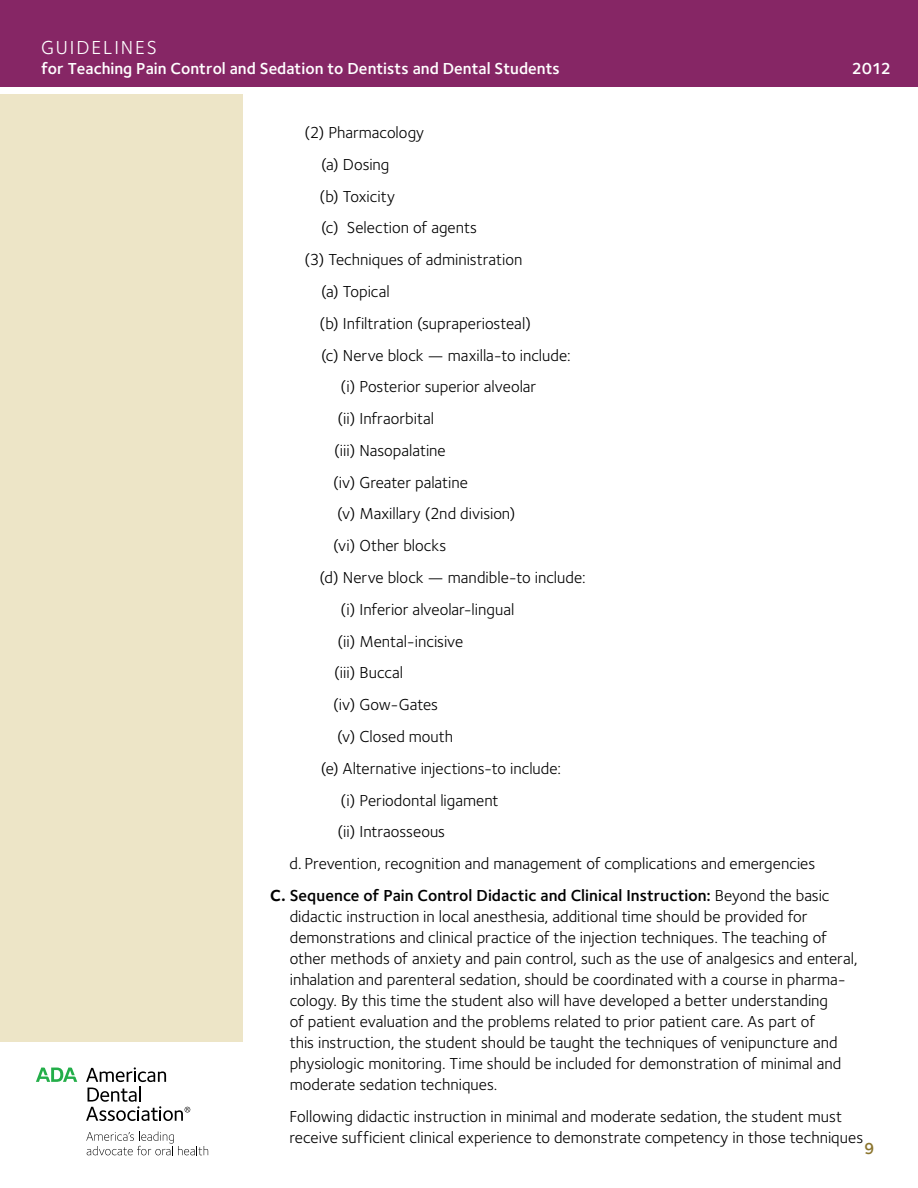
<style>
.page{position:relative;width:918px;height:1188px;background:#fff}
.page>*{position:absolute;margin:0;border:0;box-sizing:border-box;transform-origin:0 0}
.t1{font:19.5px "Foundry Sterling";letter-spacing:.1em;color:#fff}
.t2{font:16.5px/21px "Foundry Sterling";color:#000}
.t3{font:600 16.5px "Foundry Sterling";letter-spacing:.005em;color:#000}
.t4{font:600 16.5px "Foundry Sterling";color:#fff}
.t5{font:600 16.5px "Foundry Sterling";color:#8b752e}
.s1{font-weight:700}
.s2{font-weight:400}
</style>
<div class="page">
<div style="left:0;top:0;width:918px;height:86px;background:#862665"></div>
<svg style="left:86px;top:1131px;width:122px;height:24px"></svg>
<svg style="left:36px;top:1068px;width:41px;height:14px"></svg>
<svg style="left:86px;top:1067px;width:104px;height:54px"></svg>
<div style="left:0;top:94px;width:243px;height:948px;background:#ede5c7"></div>
<p class="t1" style="left:41px;top:34px;width:117px">Guidelines</p>
<p class="t4" style="left:41px;top:57px;width:520px">for Teaching Pain Control and Sedation to Dentists and Dental Students</p>
<p class="t4" style="left:852px;top:57px;width:41px">2012</p>
<p class="t2" style="left:305px;top:121px;width:121px">(2) Pharmacology</p>
<p class="t2" style="left:321px;top:153px;width:70px">(a) Dosing</p>
<p class="t2" style="left:320px;top:185px;width:77px">(b) Toxicity</p>
<p class="t2" style="left:321px;top:217px;width:158px">(c) Selection of agents</p>
<p class="t2" style="left:305px;top:249px;width:219px">(3) Techniques of administration</p>
<p class="t2" style="left:321px;top:280px;width:70px">(a) Topical</p>
<p class="t2" style="left:320px;top:312px;width:213px">(b) Infiltration (supraperiosteal)</p>
<p class="t2" style="left:321px;top:344px;width:251px">(c) Nerve block — maxilla-to include:</p>
<p class="t2" style="left:341px;top:376px;width:197px">(i) Posterior superior alveolar</p>
<p class="t2" style="left:337px;top:408px;width:98px">(ii) Infraorbital</p>
<p class="t2" style="left:334px;top:439px;width:113px">(iii) Nasopalatine</p>
<p class="t2" style="left:333px;top:471px;width:136px">(iv) Greater palatine</p>
<p class="t2" style="left:337px;top:503px;width:180px">(v) Maxillary (2nd division)</p>
<p class="t2" style="left:333px;top:535px;width:115px">(vi) Other blocks</p>
<p class="t2" style="left:320px;top:567px;width:268px">(d) Nerve block — mandible-to include:</p>
<p class="t2" style="left:341px;top:598px;width:175px">(i) Inferior alveolar-lingual</p>
<p class="t2" style="left:337px;top:630px;width:127px">(ii) Mental-incisive</p>
<p class="t2" style="left:334px;top:662px;width:70px">(iii) Buccal</p>
<p class="t2" style="left:333px;top:694px;width:106px">(iv) Gow-Gates</p>
<p class="t2" style="left:337px;top:726px;width:118px">(v) Closed mouth</p>
<p class="t2" style="left:321px;top:757px;width:242px">(e) Alternative injections-to include:</p>
<p class="t2" style="left:341px;top:789px;width:160px">(i) Periodontal ligament</p>
<p class="t2" style="left:337px;top:821px;width:109px">(ii) Intraosseous</p>
<p class="t2" style="left:290px;top:853px;width:527px">d. Prevention, recognition and management of complications and emergencies</p>
<p class="t3" style="left:270px;top:884px;width:561px"><span class="s1">C.</span> Sequence of Pain Control Didactic and Clinical Instruction: <span class="s2">Beyond the basic</span></p>
<p class="t2" style="left:290px;top:906px;width:570px">didactic instruction in local anesthesia, additional time should be provided for demonstrations and clinical practice of the injection techniques. The teaching of other methods of anxiety and pain control, such as the use of analgesics and enteral, inhalation and parenteral sedation, should be coordinated with a course in pharma&shy;cology. By this time the student also will have developed a better understanding<br>of patient evaluation and the problems related to prior patient care. As part of<br>this instruction, the student should be taught the techniques of venipuncture and physiologic monitoring. Time should be included for demonstration of minimal and moderate sedation techniques.</p>
<p class="t2" style="left:290px;top:1105px;width:575px">Following didactic instruction in minimal and moderate sedation, the student must receive sufficient clinical experience to demonstrate competency in those techniques</p>
<p class="t5" style="left:864px;top:1137px;width:12px">9</p>
</div>
